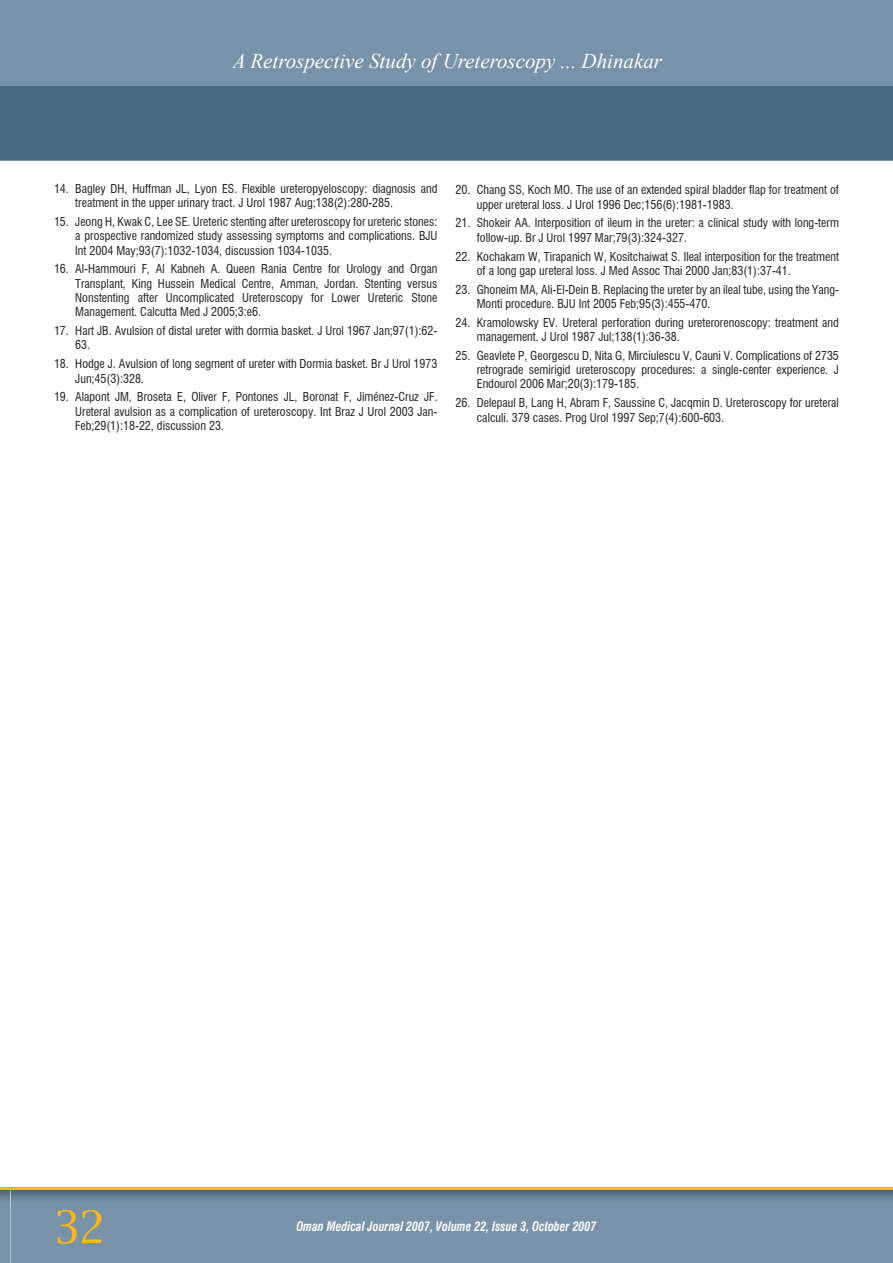
<style>
.page{position:relative;width:893px;height:1263px;background:#7992a7}
.page>*{position:absolute;margin:0;border:0;box-sizing:border-box;transform-origin:0 0}
.t1{font:45px "Lucida Bright";color:#fcb818}
.t2{font:italic 21px "Times New Roman";color:#fff}
.t3{font:italic 700 condensed 12.75px "Swiss 721 BT";color:#fff;scale:.93 1}
.t4{font:condensed 12px/18.6px "Swiss 721 BT";color:#231f20}
</style>
<div class="page">
<div style="left:0;top:161px;width:893px;height:1102px;background:#fff"></div>
<div style="left:0;top:86px;width:893px;height:73px;background:#476b7f"></div>
<div style="left:11px;top:1208px;width:882px;height:55px;background:#7992a7"></div>
<img style="left:11px;top:1189px;width:882px;height:19px">
<hr style="left:0;top:1187px;width:893px;height:2px;background:#fbb718">
<svg style="left:0;top:1189px;width:11px;height:74px"></svg>
<h2 class="t2" style="left:233px;top:46px;width:431px">A Retrospective Study of Ureteroscopy ... Dhinakar</h2>
<p class="t4" style="left:54px;top:179px;width:16px">14.</p>
<p class="t4" style="left:75px;top:179px;width:364px">Bagley DH, Huffman JL, Lyon ES. Flexible ureteropyeloscopy: diagnosis and</p>
<p class="t4" style="left:75px;top:193px;width:364px">treatment in the upper urinary tract J. Urol 1987 Aug;138 (2) :280-285.<br>Jeong ,H Kwak ,C Lee SE. Ureteric stenting after ureteroscopy for ureteric stones:</p>
<p class="t4" style="left:54px;top:212px;width:16px">15.</p>
<p class="t4" style="left:75px;top:229px;width:364px;line-height:14.4px">a prospective randomized study assessing symptoms and complications. BJU<br>Int 2004 May;93 )7( :1032-1034, discussion 1034-1035.</p>
<p class="t4" style="left:410px;top:260px;width:29px">Organ</p>
<p class="t4" style="left:226px;top:260px;width:30px">Queen</p>
<p class="t4" style="left:293px;top:260px;width:31px">Centre</p>
<p class="t4" style="left:54px;top:260px;width:16px">16.</p>
<p class="t4" style="left:328px;top:260px;width:14px">for</p>
<p class="t4" style="left:75px;top:260px;width:62px">Al-Hammouri</p>
<p class="t4" style="left:142px;top:260px;width:10px">,F</p>
<p class="t4" style="left:156px;top:260px;width:10px">Al</p>
<p class="t4" style="left:171px;top:260px;width:36px">Kabneh</p>
<p class="t4" style="left:211px;top:260px;width:11px">.A</p>
<p class="t4" style="left:261px;top:260px;width:27px">Rania</p>
<p class="t4" style="left:346px;top:260px;width:37px">Urology</p>
<p class="t4" style="left:388px;top:260px;width:18px">and</p>
<p class="t4" style="left:242px;top:274px;width:34px">Centre,</p>
<p class="t4" style="left:364px;top:274px;width:38px">Stenting</p>
<p class="t4" style="left:75px;top:274px;width:52px">Transplant,</p>
<p class="t4" style="left:132px;top:274px;width:22px">King</p>
<p class="t4" style="left:158px;top:274px;width:38px">Hussein</p>
<p class="t4" style="left:200px;top:274px;width:37px">Medical</p>
<p class="t4" style="left:280px;top:274px;width:40px">Amman,</p>
<p class="t4" style="left:324px;top:274px;width:36px">Jordan.</p>
<p class="t4" style="left:407px;top:274px;width:32px">versus</p>
<p class="t4" style="left:54px;top:321px;width:16px">17.</p>
<p class="t4" style="left:411px;top:288px;width:28px">Stone</p>
<p class="t4" style="left:138px;top:288px;width:22px">after</p>
<p class="t4" style="left:311px;top:288px;width:14px">for</p>
<p class="t4" style="left:75px;top:290px;width:187px;line-height:14.4px">Nonstenting<br>Management. Calcutta Med J 2005;3:e6.</p>
<p class="t4" style="left:75px;top:321px;width:364px">Hart JB. Avulsion of distal ureter with dormia basket J. Urol 1967 Jan;97 (1) :62-</p>
<p class="t4" style="left:166px;top:288px;width:70px">Uncomplicated</p>
<p class="t4" style="left:242px;top:288px;width:62px">Ureteroscopy</p>
<p class="t4" style="left:332px;top:288px;width:30px">Lower</p>
<p class="t4" style="left:368px;top:288px;width:37px">Ureteric</p>
<p class="t4" style="left:75px;top:336px;width:364px">63.<br>Hodge .J Avulsion of long segment of ureter with Dormia basket. Br J Urol 1973</p>
<p class="t4" style="left:54px;top:354px;width:16px">18.</p>
<p class="t4" style="left:75px;top:369px;width:364px">Jun;45 (3) :328.<br>Alapont JM, Broseta ,E Oliver ,F Pontones JL, Boronat ,F Jiménez-Cruz JF.</p>
<p class="t4" style="left:54px;top:387px;width:16px">19.</p>
<p class="t4" style="left:75px;top:402px;width:364px">Ureteral avulsion as a complication of ureteroscopy. Int Braz J Urol 2003 Jan-</p>
<p class="t4" style="left:75px;top:416px;width:150px">Feb;29 )1( :18-22, discussion 23.</p>
<p class="t4" style="left:477px;top:181px;width:364px">Chang SS, Koch MO. The use of an extended spiral bladder flap for treatment of</p>
<p class="t4" style="left:455px;top:181px;width:16px">20.</p>
<p class="t4" style="left:477px;top:195px;width:364px">upper ureteral loss J. Urol 1996 Dec;156 (6) :1981-1983.<br>Shokeir AA. Interposition of ileum in the ureter a: clinical study with long-term</p>
<p class="t4" style="left:455px;top:214px;width:16px">21.</p>
<p class="t4" style="left:477px;top:228px;width:364px">follow-up. Br J Urol 1997 Mar;79 (3) :324-327.<br>Kochakarn W, Tirapanich W, Kositchaiwat .S Ileal interposition for the treatment</p>
<p class="t4" style="left:455px;top:247px;width:16px">22.</p>
<p class="t4" style="left:477px;top:261px;width:316px">of a long gap ureteral loss J. Med Assoc Thai 2000 Jan;83 (1) :37-41.</p>
<p class="t4" style="left:477px;top:294px;width:235px">Monti procedure. BJU Int 2005 Feb;95 (3) :455-470.</p>
<p class="t4" style="left:477px;top:280px;width:364px">Ghoneim MA, Ali-El-Dein .B Replacing the ureter by an ileal tube, using the Yang-</p>
<p class="t4" style="left:455px;top:280px;width:16px">23.</p>
<p class="t4" style="left:455px;top:313px;width:16px">24.</p>
<p class="t4" style="left:477px;top:313px;width:364px">Kramolowsky EV. Ureteral perforation during ureterorenoscopy: treatment and</p>
<p class="t4" style="left:477px;top:327px;width:364px">management J. Urol 1987 Jul;138 (1) :36-38.<br>Geavlete ,P Georgescu ,D Nita ,G Mirciulescu ,V Cauni .V Complications of 2735</p>
<p class="t4" style="left:455px;top:346px;width:16px">25.</p>
<p class="t4" style="left:455px;top:393px;width:16px">26.</p>
<p class="t4" style="left:477px;top:362px;width:164px;line-height:14.4px">retrograde<br>Endourol 2006 Mar;20 (3) :179-185.</p>
<p class="t4" style="left:477px;top:393px;width:364px">Delepaul ,B Lang ,H Abram ,F Saussine ,C Jacqmin .D Ureteroscopy for ureteral</p>
<p class="t4" style="left:529px;top:360px;width:43px">semirigid</p>
<p class="t4" style="left:641px;top:360px;width:67px">procedures a:</p>
<p class="t4" style="left:712px;top:360px;width:60px">single-center</p>
<p class="t4" style="left:777px;top:360px;width:64px">experience J.</p>
<p class="t4" style="left:576px;top:360px;width:61px">ureteroscopy</p>
<p class="t4" style="left:477px;top:408px;width:249px">calculi. 379 cases. Prog Urol 1997 Sep (4)7; :600-603.</p>
<h1 class="t1" style="left:54px;top:1201px;width:53px">32</h1>
<p class="t3" style="left:296px;top:1219px;width:324px">Oman Medical Journal 2007, Volume 22, Issue 3, October 2007</p>
</div>
